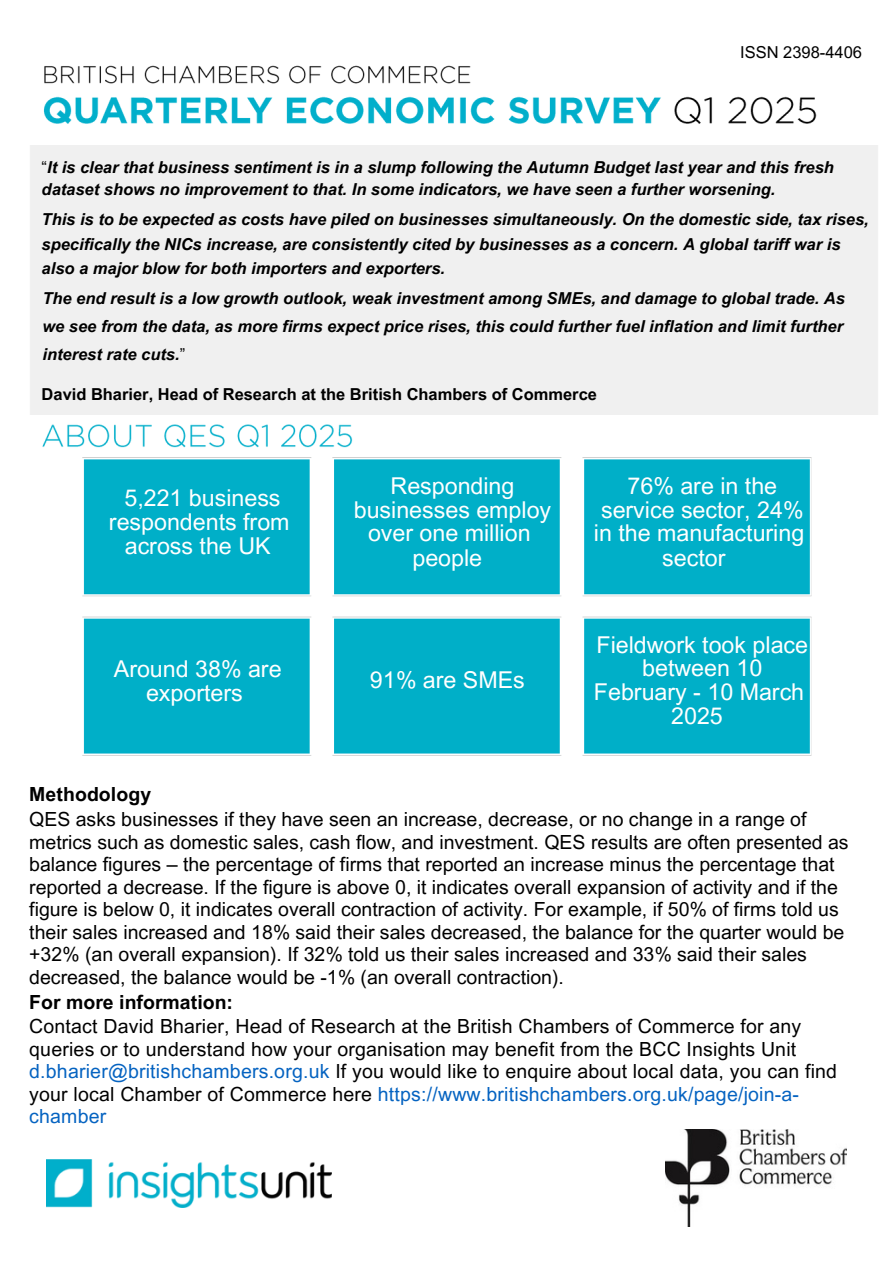
<style>
.page{position:relative;width:894px;height:1264px;background:#fff}
.page>*{position:absolute;margin:0;border:0;box-sizing:border-box;transform-origin:0 0}
.t1{font:23.25px/23.5px "Arial MT Pro";color:#fff;text-align:center}
.t2{font:19.5px/22.5px "Arial MT Pro";color:#000}
.t3{font:italic 700 16.5px/24.2px "Arial MT Pro";color:#000}
.t4{font:700 16.5px "Arial MT Pro";color:#000}
.t5{font:16.5px "Arial MT Pro";color:#000}
.s1{font-weight:400;font-style:normal}
.s2{font-weight:700}
.s3{color:#0563c1}
</style>
<div class="page">
<img style="left:82px;top:457px;width:730px;height:299px">
<img style="left:42px;top:424px;width:311px;height:24px">
<img style="left:44px;top:65px;width:427px;height:19px">
<img style="left:43px;top:96px;width:618px;height:28px">
<img style="left:674px;top:96px;width:143px;height:28px">
<img style="left:665px;top:1129px;width:181px;height:97px">
<img style="left:47px;top:1159px;width:284px;height:48px">
<p class="t5" style="left:740px;top:46px;width:123px">ISSN 2398-4406</p>
<p class="t3" style="left:42px;top:158px;width:793px;line-height:22.4px"><span class="s1">“</span>It is clear that business sentiment is in a slump following the Autumn Budget last year and this fresh dataset shows no improvement to that. In some indicators, we have seen a further worsening.</p>
<p class="t3" style="left:42px;top:209px;width:828px">This is to be expected as costs have piled on businesses simultaneously. On the domestic side, tax rises, specifically the NICs increase, are consistently cited by businesses as a concern. A global tariff war is also a major blow for both importers and exporters.</p>
<p class="t3" style="left:42px;top:286px;width:803px;line-height:28.2px;text-align:justify">The end result is a low growth outlook, weak investment among SMEs, and damage to global trade. As we see from the data, as more firms expect price rises, this could further fuel inflation and limit further interest rate cuts.<span class="s1">”</span></p>
<h3 class="t4" style="left:42px;top:388px;width:556px">David Bharier, Head of Research at the British Chambers of Commerce</h3>
<h4 class="t1" style="left:109px;top:489px;width:182px">5,221 business respondents from</h4>
<p class="t1" style="left:125px;top:537px;width:147px">across the UK</p>
<h4 class="t1" style="left:114px;top:660px;width:169px">Around 38% are</h4>
<p class="t1" style="left:146px;top:684px;width:98px">exporters</p>
<h1 class="t1" style="left:354px;top:477px;width:199px">Responding businesses employ over one million</h1>
<h1 class="t1" style="left:412px;top:549px;width:71px">people</h1>
<p class="t1" style="left:370px;top:671px;width:156px">91% are SMEs</p>
<h1 class="t1" style="left:593px;top:477px;width:212px">76% are in the service sector, 24% in the manufacturing</h1>
<h1 class="t1" style="left:662px;top:549px;width:65px">sector</h1>
<h1 class="t1" style="left:593px;top:636px;width:215px">Fieldwork took place between 10<br>February - 10 March</h1>
<h1 class="t1" style="left:671px;top:707px;width:53px">2025</h1>
<p class="t2" style="left:29px;top:784px;width:778px;line-height:24.8px"><span class="s2">Methodology<br></span>QES asks businesses if they have seen an increase, decrease, or no change in a range of</p>
<p class="t2" style="left:29px;top:833px;width:820px">metrics such as domestic sales, cash flow, and investment. QES results are often presented as balance figures – the percentage of firms that reported an increase minus the percentage that reported a decrease. If the figure is above 0, it indicates overall expansion of activity and if the figure is below 0, it indicates overall contraction of activity. For example, if 50% of firms told us their sales increased and 18% said their sales decreased, the balance for the quarter would be +32% (an overall expansion). If 32% told us their sales increased and 33% said their sales decreased, the balance would be -1% (an overall contraction).</p>
<p class="t2" style="left:29px;top:991px;width:773px;line-height:24.8px"><span class="s2">For more information:<br></span>Contact David Bharier, Head of Research at the British Chambers of Commerce for any</p>
<p class="t2" style="left:29px;top:1040px;width:809px">queries or to understand how your organisation may benefit from the BCC Insights Unit <span class="s3">d.bharier@britishchambers.org.uk</span> If you would like to enquire about local data, you can find your local Chamber of Commerce here <span class="s3">https://www.britishchambers.org.uk/page/join-a&shy;chamber</span></p>
</div>
